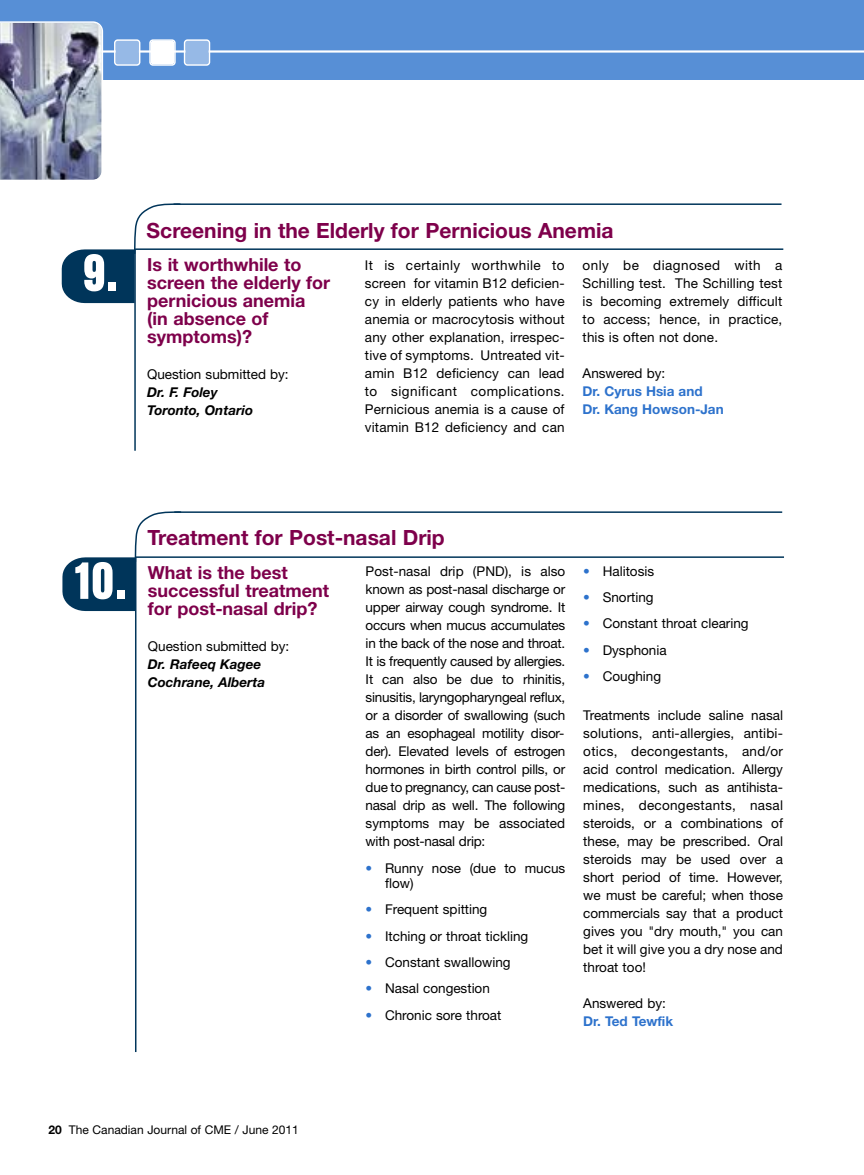
<style>
.page{position:relative;width:864px;height:1175px;background:#fff}
.page>*{position:absolute;margin:0;border:0;box-sizing:border-box;transform-origin:0 0}
.t1{font:700 condensed 54.45px "Aurora BT";color:#fff}
.t2{font:700 21px "Helvetica Neue";color:#7e004b}
.t3{font:700 18px/18px "Helvetica Neue";color:#7e004b}
.t4{font:13.5px/18px "Helvetica Neue";color:#000;text-align:justify}
.t5{font:italic 700 13.5px/18px "Helvetica Neue";color:#000}
.t6{font:700 13.5px/18px "Helvetica Neue";color:#2d72cc}
.t7{font:12px "Helvetica Neue";color:#000}
.s1{color:#2d72cc}
.s2{font-weight:700}
</style>
<div class="page">
<div style="left:0;top:0;width:864px;height:80px;background:#578fd6"></div>
<hr style="left:7px;top:50px;width:857px;height:3px;background:#fff">
<svg style="left:0;top:21px;width:103px;height:159px;background:#8f95aa"></svg>
<svg style="left:184px;top:39px;width:26px;height:27px"></svg>
<svg style="left:149px;top:39px;width:27px;height:27px"></svg>
<svg style="left:114px;top:39px;width:26px;height:27px"></svg>
<hr style="left:174px;top:203px;width:608px;height:2px;background:#00355a">
<hr style="left:134px;top:249px;width:2px;height:202px;background:#00355a">
<hr style="left:135px;top:248px;width:648px;height:2px;background:#00355a">
<svg style="left:62px;top:203px;width:120px;height:100px"></svg>
<hr style="left:174px;top:511px;width:608px;height:2px;background:#00355a">
<hr style="left:135px;top:557px;width:1px;height:495px;background:#00355a">
<hr style="left:136px;top:556px;width:648px;height:2px;background:#00355a">
<svg style="left:62px;top:511px;width:121px;height:100px"></svg>
<h1 class="t1" style="left:83px;top:240px;width:37px">9.</h1>
<h2 class="t2" style="left:147px;top:223px;width:468px">Screening in the Elderly for Pernicious Anemia</h2>
<h3 class="t3" style="left:147px;top:257px;width:184px">Is it worthwhile to screen the elderly for pernicious anemia (in absence of symptoms)?</h3>
<p class="t4" style="left:147px;top:366px;width:143px">Question submitted by:</p>
<p class="t5" style="left:147px;top:384px;width:107px">Dr. F. Foley<br>Toronto, Ontario</p>
<p class="t4" style="left:365px;top:258px;width:201px">It is certainly worthwhile to screen for vitamin B12 deficien&shy;cy in elderly patients who have anemia or macrocytosis without any other explanation, irrespec&shy;tive of symptoms. Untreated vit&shy;amin B12 deficiency can lead to significant complications.<br>Pernicious anemia is a cause of vitamin B12 deficiency and can</p>
<p class="t4" style="left:583px;top:258px;width:201px">only be diagnosed with a Schilling test. The Schilling test is becoming extremely difficult to access; hence, in practice, this is often not done.</p>
<p class="t4" style="left:583px;top:366px;width:84px">Answered by:</p>
<p class="t6" style="left:583px;top:383px;width:143px">Dr. Cyrus Hsia and<br>Dr. Kang Howson-Jan</p>
<h1 class="t1" style="left:76px;top:548px;width:52px">10.</h1>
<h2 class="t2" style="left:147px;top:530px;width:299px">Treatment for Post-nasal Drip</h2>
<h3 class="t3" style="left:148px;top:565px;width:183px">What is the best successful treatment for post-nasal drip?</h3>
<p class="t4" style="left:148px;top:638px;width:143px">Question submitted by:</p>
<p class="t5" style="left:148px;top:656px;width:119px">Dr. Rafeeq Kagee<br>Cochrane, Alberta</p>
<p class="t4" style="left:366px;top:564px;width:201px">Post-nasal drip (PND), is also known as post-nasal discharge or upper airway cough syndrome. It occurs when mucus accumulates in the back of the nose and throat.<br>It is frequently caused by allergies.<br>It can also be due to rhinitis, sinusitis, laryngopharyngeal reflux, or a disorder of swallowing (such as an esophageal motility disor&shy;der). Elevated levels of estrogen hormones in birth control pills, or due to pregnancy, can cause post&shy;nasal drip as well. The following symptoms may be associated with post-nasal drip:</p>
<p class="t4" style="left:385px;top:861px;width:182px;line-height:15px;text-indent:-19px"><span class="s1">•</span> Runny nose (due to mucus flow)</p>
<p class="t4" style="left:366px;top:901px;width:123px"><span class="s1">•</span> Frequent spitting</p>
<p class="t4" style="left:366px;top:928px;width:164px"><span class="s1">•</span> Itching or throat tickling</p>
<p class="t4" style="left:366px;top:954px;width:146px"><span class="s1">•</span> Constant swallowing</p>
<p class="t4" style="left:366px;top:981px;width:126px"><span class="s1">•</span> Nasal congestion</p>
<p class="t4" style="left:366px;top:1007px;width:137px"><span class="s1">•</span> Chronic sore throat</p>
<p class="t4" style="left:583px;top:563px;width:72px"><span class="s1">•</span> Halitosis</p>
<p class="t4" style="left:583px;top:589px;width:72px"><span class="s1">•</span> Snorting</p>
<p class="t4" style="left:583px;top:616px;width:167px"><span class="s1">•</span> Constant throat clearing</p>
<p class="t4" style="left:583px;top:642px;width:85px"><span class="s1">•</span> Dysphonia</p>
<p class="t4" style="left:583px;top:668px;width:79px"><span class="s1">•</span> Coughing</p>
<p class="t4" style="left:583px;top:708px;width:201px">Treatments include saline nasal solutions, anti-allergies, antibi&shy;otics, decongestants, and/or acid control medication. Allergy medications, such as antihista&shy;mines, decongestants, nasal steroids, or a combinations of these, may be prescribed. Oral steroids may be used over a short period of time. However, we must be careful; when those commercials say that a product gives you "dry mouth," you can bet it will give you a dry nose and throat too!</p>
<p class="t4" style="left:583px;top:996px;width:84px">Answered by:</p>
<p class="t6" style="left:583px;top:1013px;width:91px">Dr. Ted Tewfik</p>
<p class="t7" style="left:48px;top:1125px;width:252px"><span class="s2">20</span> The Canadian Journal of CME / June 2011</p>
</div>
